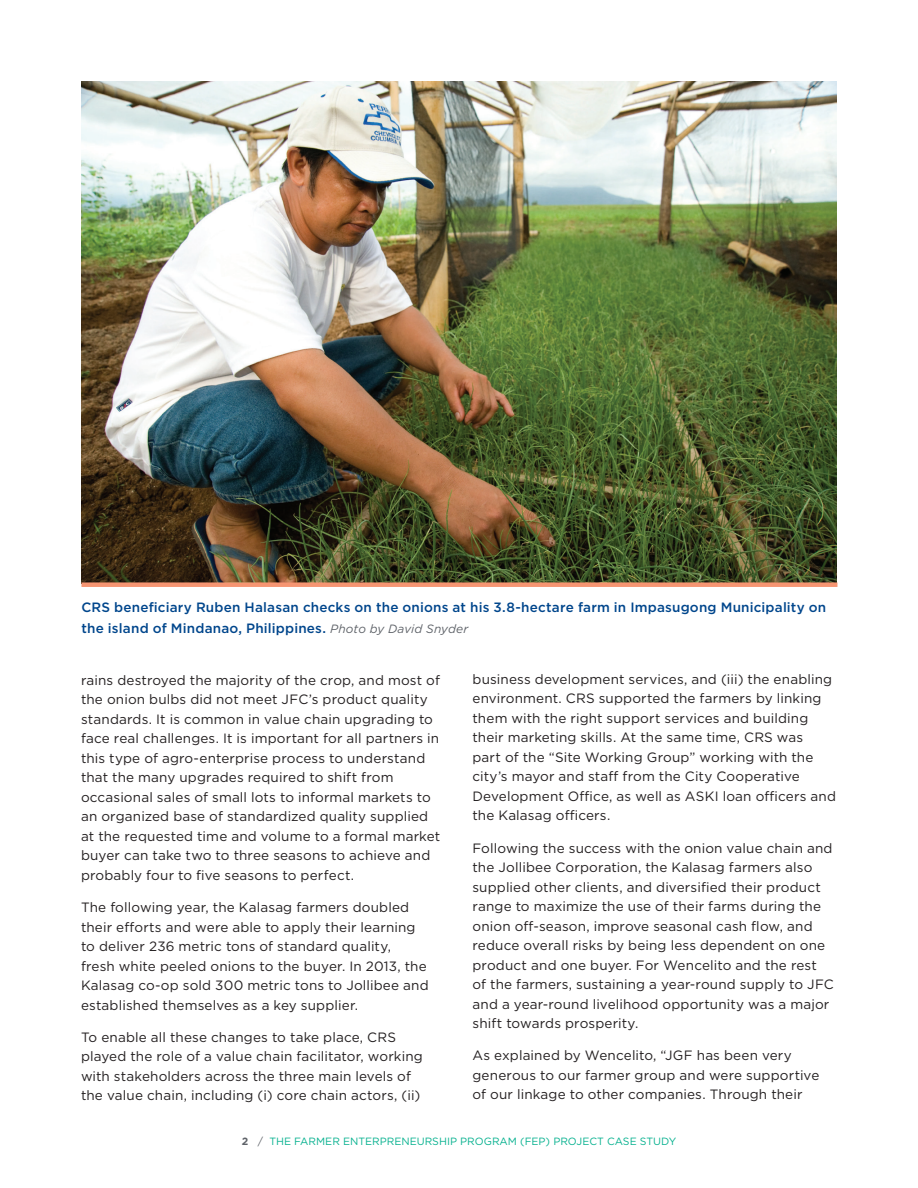
<style>
.page{position:relative;width:918px;height:1188px;background:#fff}
.page>*{position:absolute;margin:0;border:0;box-sizing:border-box;transform-origin:0 0}
.Body_copy_9pt{font:13.5px/19.5px "Gotham";letter-spacing:.01em;color:#231f20}
.Photo_Caption_and_cr{font:500 13.5px/21px "Gotham";letter-spacing:.015em;color:#01468c}
.t1{font:10.5px "Gotham";color:#07b18f}
.s1{font-weight:400;font-style:italic;font-size:12px;color:#5f6369}
.s2{font-weight:700;color:#5f6369}
.s3{color:#5f6369}
</style>
<div class="page">
<img style="left:81px;top:81px;width:756px;height:501px">
<div style="left:81px;top:582px;width:756px;height:5px;background:#f69572"></div>
<p class="Photo_Caption_and_cr" style="left:81px;top:596px;width:746px">CRS beneficiary Ruben Halasan checks on the onions at his 3.8-hectare farm in Impasugong Municipality on the island of Mindanao, Philippines. <span class="s1">Photo by David Snyder</span></p>
<p class="Body_copy_9pt" style="left:81px;top:670px;width:361px">rains destroyed the majority of the crop, and most of the onion bulbs did not meet JFC’s product quality standards. It is common in value chain upgrading to face real challenges. It is important for all partners in this type of agro-enterprise process to understand that the many upgrades required to shift from occasional sales of small lots to informal markets to an organized base of standardized quality supplied at the requested time and volume to a formal market buyer can take two to three seasons to achieve and probably four to five seasons to perfect.</p>
<p class="Body_copy_9pt" style="left:81px;top:897px;width:349px">The following year, the Kalasag farmers doubled their efforts and were able to apply their learning to deliver 236 metric tons of standard quality,<br>fresh white peeled onions to the buyer. In 2013, the Kalasag co-op sold 300 metric tons to Jollibee and established themselves as a key supplier.</p>
<p class="Body_copy_9pt" style="left:81px;top:1027px;width:343px">To enable all these changes to take place, CRS played the role of a value chain facilitator, working with stakeholders across the three main levels of the value chain, including (i) core chain actors, (ii)</p>
<p class="Body_copy_9pt" style="left:472px;top:669px;width:365px">business development services, and (iii) the enabling environment. CRS supported the farmers by linking them with the right support services and building their marketing skills. At the same time, CRS was<br>part of the “Site Working Group” working with the city’s mayor and staff from the City Cooperative Development Office, as well as ASKI loan officers and the Kalasag officers.</p>
<p class="Body_copy_9pt" style="left:472px;top:838px;width:363px">Following the success with the onion value chain and the Jollibee Corporation, the Kalasag farmers also supplied other clients, and diversified their product range to maximize the use of their farms during the onion off-season, improve seasonal cash flow, and reduce overall risks by being less dependent on one product and one buyer. For Wencelito and the rest of the farmers, sustaining a year-round supply to JFC and a year-round livelihood opportunity was a major shift towards prosperity.</p>
<p class="Body_copy_9pt" style="left:472px;top:1046px;width:348px">As explained by Wencelito, “JGF has been very generous to our farmer group and were supportive of our linkage to other companies. Through their</p>
<p class="t1" style="left:242px;top:1135px;width:436px"><span class="s2">2</span> <span class="s3">/</span> THE FARMER ENTERPRENEURSHIP PROGRAM (FEP) PROJECT CASE STUDY</p>
</div>
